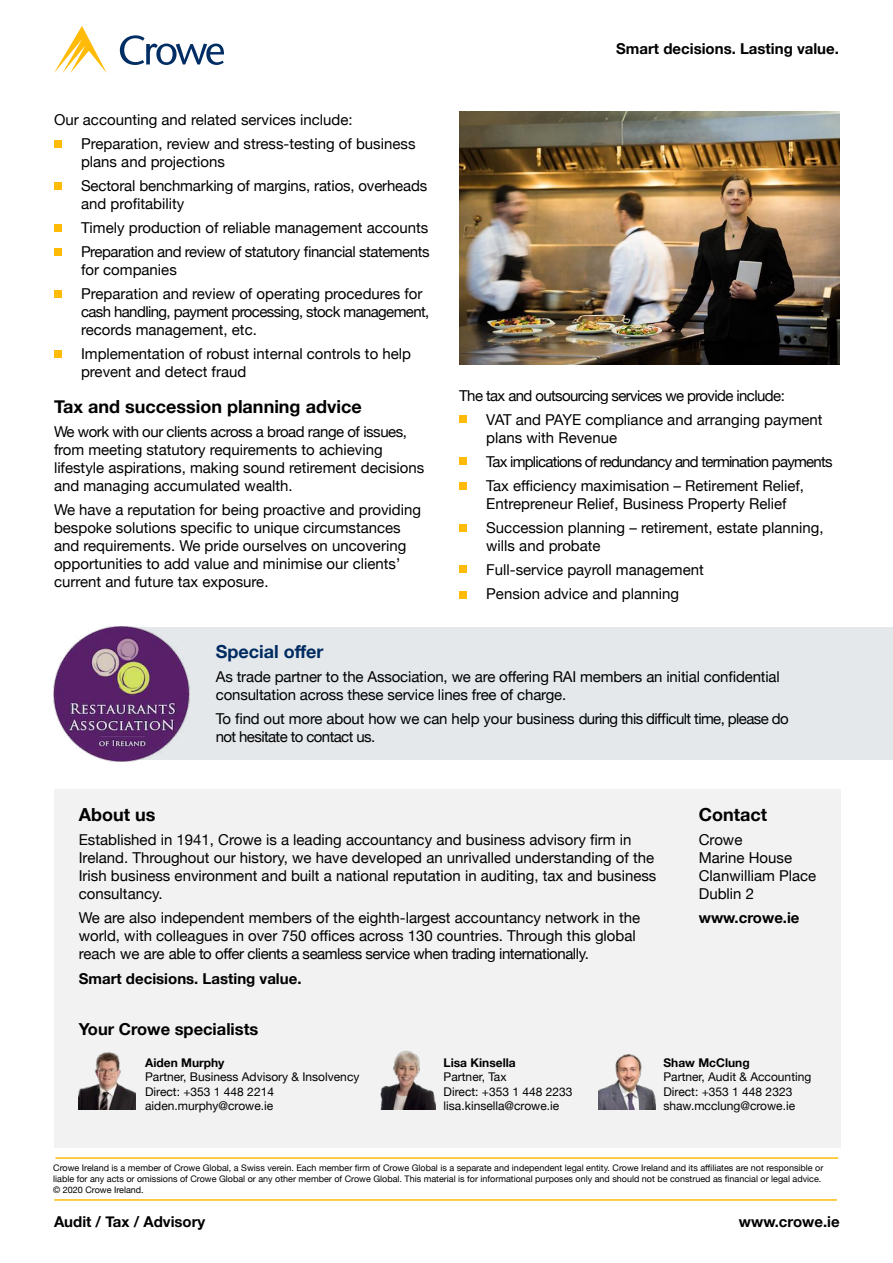
<style>
.page{position:relative;width:893px;height:1263px;background:#fff}
.page>*{position:absolute;margin:0;border:0;box-sizing:border-box;transform-origin:0 0}
.t1{font:700 18px "Helvetica Neue";color:#000}
.t2{font:700 18px "Helvetica Neue";color:#002b61}
.t3{font:700 16.5px "Helvetica Neue";color:#000}
.t4{font:15px/18px "Helvetica Neue";color:#000}
.t5{font:15px/24px "Helvetica Neue";letter-spacing:-.04em;color:#000}
.t6{font:700 15px "Helvetica Neue";color:#000}
.t7{font:15px/18px "Helvetica Neue";letter-spacing:-.03em;color:#000}
.t8{font:12px/14.4px "Helvetica Neue";color:#000}
.t9{font:700 12px "Helvetica Neue";color:#000}
.t10{font:9px/10.8px "Helvetica Neue";color:#000}
</style>
<div class="page">
<div style="left:54px;top:789px;width:787px;height:358px;background:#f2f2f2"></div>
<svg style="left:120px;top:35px;width:104px;height:30px"></svg>
<svg style="left:54px;top:26px;width:53px;height:47px"></svg>
<hr style="left:55px;top:1157px;width:783px;height:2px;background:#ffbb08">
<hr style="left:54px;top:1199px;width:783px;height:2px;background:#ffbb08">
<img style="left:79px;top:1052px;width:57px;height:58px">
<div style="left:123px;top:627px;width:770px;height:133px;background:#e4e8eb"></div>
<img style="left:459px;top:111px;width:380px;height:254px">
<img style="left:53px;top:626px;width:137px;height:136px">
<div style="left:54px;top:140px;width:8px;height:8px;background:#ffbb08"></div>
<div style="left:54px;top:182px;width:8px;height:7px;background:#ffbb08"></div>
<div style="left:54px;top:224px;width:8px;height:8px;background:#ffbb08"></div>
<div style="left:54px;top:290px;width:8px;height:8px;background:#ffbb08"></div>
<div style="left:54px;top:350px;width:8px;height:8px;background:#ffbb08"></div>
<div style="left:459px;top:416px;width:8px;height:7px;background:#ffbb08"></div>
<div style="left:459px;top:457px;width:8px;height:8px;background:#ffbb08"></div>
<div style="left:459px;top:483px;width:8px;height:7px;background:#ffbb08"></div>
<div style="left:459px;top:524px;width:8px;height:7px;background:#ffbb08"></div>
<div style="left:459px;top:565px;width:8px;height:7px;background:#ffbb08"></div>
<div style="left:459px;top:591px;width:8px;height:7px;background:#ffbb08"></div>
<div style="left:54px;top:248px;width:8px;height:8px;background:#ffbb08"></div>
<img style="left:380px;top:1050px;width:55px;height:60px">
<img style="left:599px;top:1054px;width:57px;height:56px">
<p class="t4" style="left:81px;top:108px;width:336px;line-height:24px;text-indent:-27px">Our accounting and related services include:<br>Preparation, review and stress-testing of business</p>
<p class="t4" style="left:81px;top:150px;width:348px;line-height:24px">plans and projections<br>Sectoral benchmarking of margins, ratios, overheads</p>
<p class="t4" style="left:81px;top:195px;width:105px">and profitability</p>
<p class="t4" style="left:54px;top:219px;width:376px">• Timely production of reliable management accounts</p>
<p class="t7" style="left:81px;top:243px;width:350px;text-indent:-27px">• Preparation and review of statutory financial statements for companies</p>
<p class="t4" style="left:81px;top:285px;width:350px">Preparation and review of operating procedures for cash handling, payment processing, stock management, records management, etc.</p>
<p class="t4" style="left:81px;top:345px;width:332px">Implementation of robust internal controls to help prevent and detect fraud</p>
<p class="t1" style="left:54px;top:392px;width:309px">Tax and succession planning advice</p>
<p class="t4" style="left:54px;top:423px;width:372px">We work with our clients across a broad range of issues, from meeting statutory requirements to achieving lifestyle aspirations, making sound retirement decisions and managing accumulated wealth.</p>
<p class="t4" style="left:54px;top:501px;width:369px">We have a reputation for being proactive and providing bespoke solutions specific to unique circumstances and requirements. We pride ourselves on uncovering opportunities to add value and minimise our clients’ current and future tax exposure.</p>
<p class="t6" style="left:616px;top:37px;width:224px">Smart decisions. Lasting value.</p>
<p class="t5" style="left:486px;top:384px;width:338px;text-indent:-27px">The tax and outsourcing services we provide include:<br>VAT and PAYE compliance and arranging payment</p>
<p class="t4" style="left:486px;top:426px;width:348px;line-height:24px">plans with Revenue<br>Tax implications of redundancy and termination payments<br>Tax efficiency maximisation – Retirement Relief,</p>
<p class="t4" style="left:486px;top:492px;width:339px;line-height:24px">Entrepreneur Relief, Business Property Relief<br>Succession planning – retirement, estate planning,</p>
<p class="t4" style="left:486px;top:534px;width:219px;line-height:24px">wills and probate<br>Full-service payroll management<br>Pension advice and planning</p>
<p class="t2" style="left:216px;top:637px;width:109px">Special offer</p>
<p class="t4" style="left:216px;top:668px;width:566px">As trade partner to the Association, we are offering RAI members an initial confidential consultation across these service lines free of charge.</p>
<p class="t5" style="left:216px;top:710px;width:574px;line-height:18px">To find out more about how we can help your business during this difficult time, please do not hesitate to contact us.</p>
<p class="t1" style="left:79px;top:800px;width:78px">About us</p>
<p class="t4" style="left:79px;top:831px;width:579px">Established in 1941, Crowe is a leading accountancy and business advisory firm in Ireland. Throughout our history, we have developed an unrivalled understanding of the Irish business environment and built a national reputation in auditing, tax and business consultancy.</p>
<p class="t4" style="left:79px;top:909px;width:563px">We are also independent members of the eighth-largest accountancy network in the world, with colleagues in over 750 offices across 130 countries. Through this global reach we are able to offer clients a seamless service when trading internationally.</p>
<p class="t6" style="left:79px;top:967px;width:224px">Smart decisions. Lasting value.</p>
<p class="t3" style="left:79px;top:1016px;width:181px">Your Crowe specialists</p>
<p class="t1" style="left:699px;top:800px;width:70px">Contact</p>
<p class="t4" style="left:699px;top:831px;width:119px">Crowe<br>Marine House<br>Clanwilliam Place<br>Dublin 2</p>
<p class="t6" style="left:699px;top:905px;width:102px">www.crowe.ie</p>
<p class="t9" style="left:145px;top:1053px;width:81px">Aiden Murphy</p>
<p class="t8" style="left:145px;top:1070px;width:216px">Partner, Business Advisory &amp; Insolvency<br>Direct: +353 1 448 2214 aiden.murphy@crowe.ie</p>
<p class="t9" style="left:444px;top:1053px;width:74px">Lisa Kinsella</p>
<p class="t8" style="left:444px;top:1070px;width:130px">Partner, Tax<br>Direct: +353 1 448 2233 lisa.kinsella@crowe.ie</p>
<p class="t9" style="left:663px;top:1053px;width:88px">Shaw McClung</p>
<p class="t8" style="left:663px;top:1070px;width:149px">Partner, Audit &amp; Accounting<br>Direct: +353 1 448 2323 shaw.mcclung@crowe.ie</p>
<p class="t10" style="left:53px;top:1163px;width:772px">Crowe Ireland is a member of Crowe Global, a Swiss verein. Each member firm of Crowe Global is a separate and independent legal entity. Crowe Ireland and its affiliates are not responsible or liable for any acts or omissions of Crowe Global or any other member of Crowe Global. This material is for informational purposes only and should not be construed as financial or legal advice. © 2020 Crowe Ireland.</p>
<p class="t6" style="left:54px;top:1210px;width:153px">Audit / Tax / Advisory</p>
<p class="t6" style="left:739px;top:1210px;width:102px">www.crowe.ie</p>
</div>
